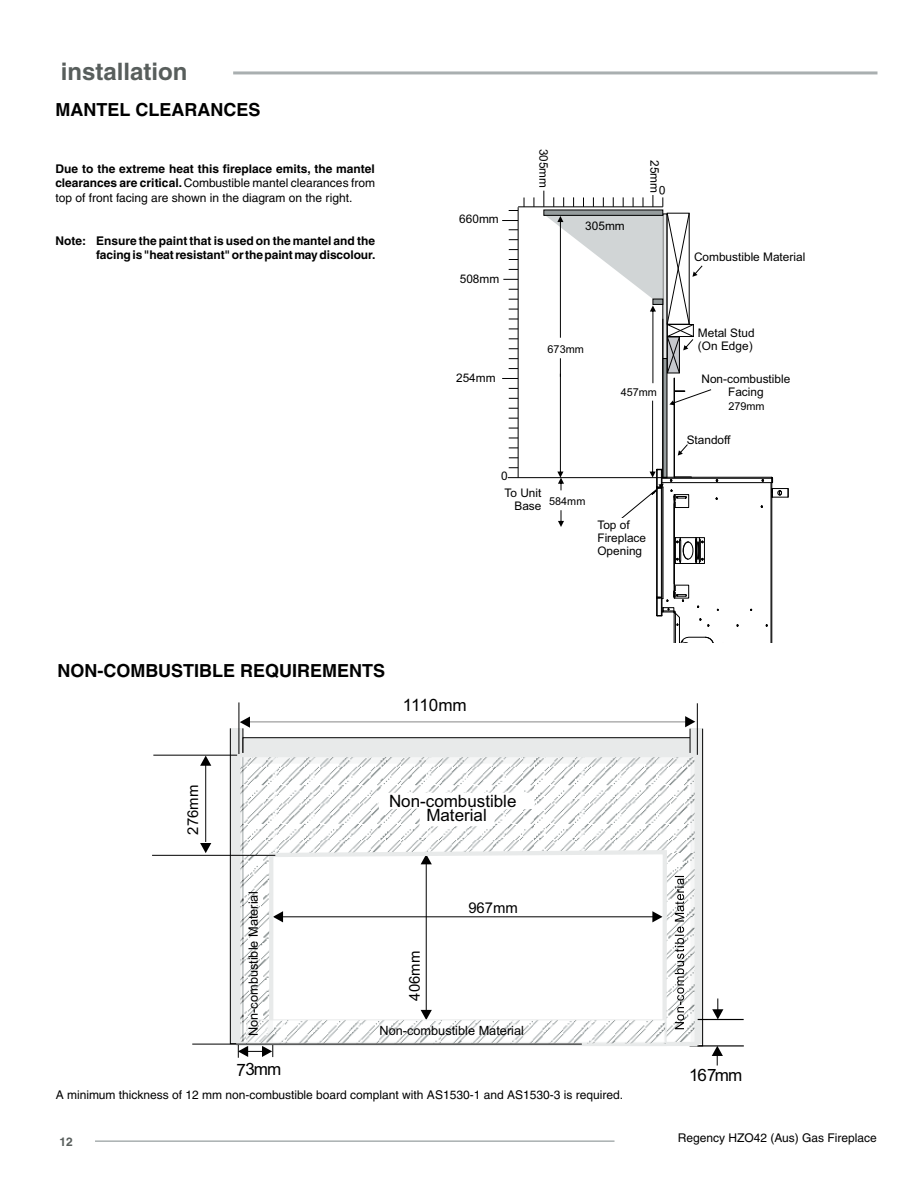
<style>
.page{position:relative;width:918px;height:1188px;background:#fff}
.page>*{position:absolute;margin:0;border:0;box-sizing:border-box;transform-origin:0 0}
.t1{font:700 24px "Helvetica";color:#585e5c}
.t2{font:700 18px "Helvetica";color:#000}
.t3{font:17.1px "Arial";color:#000}
.t4{font:16.95px/14.7px "Arial";color:#000;text-align:center}
.t5{font:14.85px "Arial";color:#000}
.t6{font:12.75px "Arial";color:#000}
.t7{font:12px/14.4px "Helvetica";color:#000;text-align:justify}
.t8{font:700 12px/14.4px "Helvetica";letter-spacing:-.005em;color:#000;text-align:right}
.t9{font:700 12px "Helvetica";color:#585e5c}
.t10{font:11.85px/13.2px "Arial";color:#000}
.t11{font:10.8px "Arial";color:#000}
.s1{font-weight:700}
.s2{font-size:17.1px}
</style>
<div class="page">
<hr style="left:95px;top:1140px;width:520px;height:2px;background:#a9afb0">
<hr style="left:233px;top:71px;width:644px;height:3px;background:#a9afb0">
<svg style="left:502px;top:191px;width:287px;height:451px"></svg>
<div style="left:230px;top:728px;width:13px;height:316px;background:#e8eaea"></div>
<div style="left:230px;top:728px;width:13px;height:316px;border:1px solid #000"></div>
<div style="left:243px;top:738px;width:448px;height:26px;background:#e8eaea"></div>
<div style="left:243px;top:737px;width:448px;height:28px;border:1px solid #000"></div>
<div style="left:690px;top:729px;width:13px;height:315px;background:#e8eaea"></div>
<div style="left:690px;top:728px;width:13px;height:318px;border:1px solid #000"></div>
<hr style="left:205px;top:765px;width:1px;height:77px;background:#000">
<svg style="left:200px;top:756px;width:11px;height:10px"></svg>
<svg style="left:200px;top:843px;width:11px;height:10px"></svg>
<svg style="left:234px;top:751px;width:467px;height:297px"></svg>
<img style="left:249px;top:1022px;width:415px;height:20px">
<div style="left:247px;top:1020px;width:419px;height:24px;border:1px solid #e8eaea"></div>
<hr style="left:153px;top:755px;width:84px;height:1px;background:#000">
<hr style="left:192px;top:1044px;width:390px;height:1px;background:#000">
<svg style="left:238px;top:1045px;width:36px;height:13px"></svg>
<hr style="left:239px;top:702px;width:1px;height:52px;background:#000">
<hr style="left:697px;top:703px;width:1px;height:52px;background:#000">
<hr style="left:697px;top:1046px;width:47px;height:1px;background:#000">
<svg style="left:378px;top:793px;width:157px;height:34px"></svg>
<svg style="left:675px;top:876px;width:9px;height:153px"></svg>
<svg style="left:712px;top:999px;width:11px;height:20px"></svg>
<svg style="left:712px;top:1046px;width:11px;height:20px"></svg>
<hr style="left:152px;top:855px;width:123px;height:1px;background:#000">
<hr style="left:248px;top:721px;width:439px;height:2px;background:#000">
<svg style="left:240px;top:717px;width:10px;height:11px"></svg>
<svg style="left:685px;top:716px;width:10px;height:11px"></svg>
<hr style="left:698px;top:1019px;width:46px;height:1px;background:#000">
<h1 class="t1" style="left:61px;top:57px;width:128px">installation</h1>
<h2 class="t2" style="left:56px;top:99px;width:206px">MANTEL CLEARANCES</h2>
<p class="t7" style="left:56px;top:161px;width:321px"><span class="s1">Due to the extreme heat this fireplace emits, the mantel clearances are critical.</span> Combustible mantel clearances from top of front facing are shown in the diagram on the right.</p>
<p class="t8" style="left:56px;top:233px;width:321px">Note: Ensure the paint that is used on the mantel and the facing is "heat resistant" or the paint may discolour.</p>
<p class="t10" style="left:459px;top:212px;width:41px">660mm</p>
<p class="t10" style="left:460px;top:272px;width:41px">508mm</p>
<p class="t10" style="left:456px;top:371px;width:41px">254mm</p>
<p class="t10" style="left:501px;top:470px;width:8px">0</p>
<p class="t10" style="left:550px;top:149px;width:41px;rotate:90deg">305mm</p>
<p class="t10" style="left:585px;top:219px;width:41px">305mm</p>
<p class="t10" style="left:661px;top:160px;width:34px;rotate:90deg">25mm</p>
<p class="t10" style="left:666px;top:197px;width:8px;rotate:-180deg">0</p>
<p class="t11" style="left:548px;top:342px;width:38px">673mm</p>
<p class="t11" style="left:621px;top:385px;width:38px">457mm</p>
<p class="t10" style="left:505px;top:486px;width:38px;text-align:right">To Unit<br>Base</p>
<p class="t11" style="left:549px;top:494px;width:38px">584mm</p>
<p class="t10" style="left:597px;top:518px;width:50px">Top of<br>Fireplace<br>Opening</p>
<p class="t10" style="left:694px;top:250px;width:113px">Combustible Material</p>
<p class="t10" style="left:698px;top:326px;width:58px">Metal Stud (On Edge)</p>
<p class="t10" style="left:702px;top:372px;width:90px;text-align:center">Non-combustible<br>Facing</p>
<p class="t11" style="left:728px;top:399px;width:38px">279mm</p>
<p class="t10" style="left:687px;top:433px;width:45px">Standoff</p>
<h2 class="t2" style="left:57px;top:660px;width:329px">NON-COMBUSTIBLE REQUIREMENTS</h2>
<h3 class="t3" style="left:403px;top:693px;width:65px">1110mm</h3>
<p class="t5" style="left:183px;top:835px;width:51px;rotate:-90deg">276mm</p>
<p class="t6" style="left:245px;top:1036px;width:146px;rotate:-90deg">Non-combustible Material</p>
<h3 class="t4" style="left:389px;top:793px;width:129px">Non-combustible<br>Material</h3>
<p class="t5" style="left:404px;top:1001px;width:51px;rotate:-90deg">406mm</p>
<p class="t5" style="left:468px;top:897px;width:51px">967mm</p>
<p class="t6" style="left:379px;top:1022px;width:146px">Non-combustible Material</p>
<h3 class="t4" style="left:237px;top:1062px;width:46px"><span class="s2">7</span>3mm</h3>
<h3 class="t4" style="left:689px;top:1067px;width:55px">167mm</h3>
<p class="t7" style="left:56px;top:1087px;width:569px">A minimum thickness of 12 mm non-combustible board complant with AS1530-1 and AS1530-3 is required.</p>
<p class="t9" style="left:60px;top:1134px;width:15px">12</p>
<p class="t7" style="left:678px;top:1131px;width:201px">Regency HZO42 (Aus) Gas Fireplace</p>
</div>
